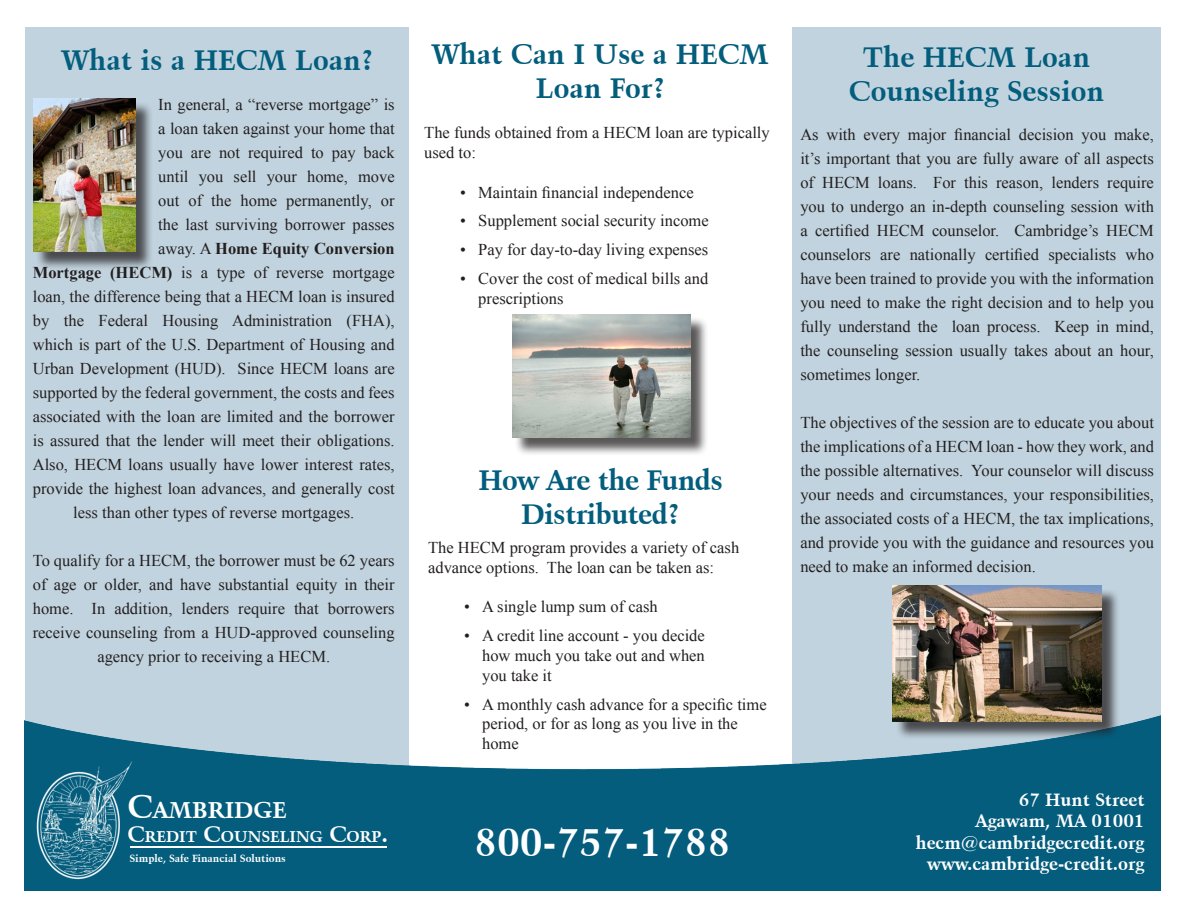
<style>
.page{position:relative;width:1188px;height:918px;background:#fff}
.page>*{position:absolute;margin:0;border:0;box-sizing:border-box;transform-origin:0 0}
.t1{font:700 39px "Kuenstler 480 BT";color:#fff}
.t2{font:700 28.5px/34.2px "Kuenstler 480 BT";color:#035d7d;text-align:center}
.t3{font:700 28.5px/34.2px "Kuenstler 480 BT";letter-spacing:-.02em;color:#035d7d;text-align:center}
.t4{font:700 23.1px "Kuenstler 480 BT";color:#fff}
.t5{font:700 18px/21.6px "Kuenstler 480 BT";color:#fff;text-align:right}
.t6{font:16.5px/24px "Times New Roman";color:#231f20;text-align:justify}
.t7{font:700 15.75px "Kuenstler 480 BT";color:#fff}
.t8{font:700 10.5px "Kuenstler 480 BT";color:#fff}
.s1{font-weight:700}
.s2{font-size:33px}
.s3{font-size:22.5px}
</style>
<div class="page">
<div style="left:793px;top:27px;width:368px;height:757px;background:#c1d3de"></div>
<div style="left:25px;top:27px;width:383px;height:765px;background:#c1d3de"></div>
<div style="left:36px;top:101px;width:118px;height:169px;background:#231f20;opacity:.75"></div>
<img style="left:33px;top:99px;width:102px;height:153px">
<div style="left:515px;top:317px;width:194px;height:140px;background:#231f20;opacity:.75"></div>
<img style="left:512px;top:314px;width:178px;height:124px">
<img style="left:25px;top:697px;width:1136px;height:194px">
<img style="left:36px;top:760px;width:98px;height:120px">
<div style="left:895px;top:588px;width:226px;height:152px;background:#231f20;opacity:.75"></div>
<img style="left:893px;top:586px;width:209px;height:135px">
<hr style="left:130px;top:846px;width:257px;height:2px;background:#fff">
<h2 class="t2" style="left:62px;top:42px;width:313px">What is a HECM Loan?</h2>
<p class="t6" style="left:158px;top:92px;width:238px">In general, a “reverse mortgage” is</p>
<p class="t6" style="left:158px;top:116px;width:238px">a loan taken against your home that</p>
<p class="t6" style="left:158px;top:140px;width:238px">you are not required to pay back</p>
<p class="t6" style="left:158px;top:164px;width:238px">until you sell your home, move</p>
<p class="t6" style="left:158px;top:188px;width:238px">out of the home permanently, or</p>
<p class="t6" style="left:158px;top:212px;width:238px">the last surviving borrower passes</p>
<p class="t6" style="left:33px;top:236px;width:363px;text-indent:125px">away. A <span class="s1">Home Equity Conversion Mortgage (HECM)</span> is a type of reverse mortgage loan, the difference being that a HECM loan is insured by the Federal Housing Administration (FHA), which is part of the U.S. Department of Housing and Urban Development (HUD). Since HECM loans are supported by the federal government, the costs and fees associated with the loan are limited and the borrower is assured that the lender will meet their obligations.<br>Also, HECM loans usually have lower interest rates, provide the highest loan advances, and generally cost</p>
<p class="t6" style="left:73px;top:500px;width:282px">less than other types of reverse mortgages.</p>
<p class="t6" style="left:33px;top:548px;width:363px;text-align:center">To qualify for a HECM, the borrower must be 62 years of age or older, and have substantial equity in their home. In addition, lenders require that borrowers receive counseling from a HUD-approved counseling agency prior to receiving a HECM.</p>
<p class="t4" style="left:128px;top:796px;width:161px"><span class="s2">C</span>AMBRIDGE</p>
<p class="t7" style="left:128px;top:827px;width:262px"><span class="s3">C</span>REDIT <span class="s3">C</span>OUNSELING <span class="s3">C</span>ORP<span class="s3">.</span></p>
<p class="t8" style="left:130px;top:852px;width:158px">Simple, Safe Financial Solutions</p>
<h2 class="t2" style="left:432px;top:36px;width:338px">What Can I Use a HECM<br>Loan For?</h2>
<p class="t6" style="left:424px;top:121px;width:347px">The funds obtained from a HECM loan are typically</p>
<p class="t6" style="left:424px;top:140px;width:53px">used to:</p>
<p class="t6" style="left:460px;top:180px;width:235px">• Maintain financial independence</p>
<p class="t6" style="left:460px;top:209px;width:250px">• Supplement social security income</p>
<p class="t6" style="left:460px;top:238px;width:250px">• Pay for day-to-day living expenses</p>
<p class="t6" style="left:460px;top:266px;width:250px">• Cover the cost of medical bills and</p>
<p class="t6" style="left:478px;top:286px;width:87px">prescriptions</p>
<h2 class="t3" style="left:478px;top:462px;width:246px">How Are the Funds<br>Distributed?</h2>
<p class="t6" style="left:428px;top:537px;width:313px;line-height:19.8px">The HECM program provides a variety of cash advance options. The loan can be taken as:</p>
<p class="t6" style="left:464px;top:595px;width:195px">• A single lump sum of cash</p>
<p class="t6" style="left:464px;top:625px;width:242px;line-height:19.8px;text-align:right">• A credit line account - you decide how much you take out and when</p>
<p class="t6" style="left:482px;top:663px;width:71px">you take it</p>
<p class="t6" style="left:482px;top:694px;width:286px;line-height:19.8px;text-align:left;text-indent:-18px">• A monthly cash advance for a specific time period, or for as long as you live in the home</p>
<p class="t1" style="left:474px;top:818px;width:258px">800-757-1788</p>
<h2 class="t2" style="left:849px;top:39px;width:257px">The HECM Loan<br>Counseling Session</h2>
<p class="t6" style="left:800px;top:122px;width:355px">As with every major financial decision you make, it’s important that you are fully aware of all aspects of HECM loans. For this reason, lenders require you to undergo an in-depth counseling session with a certified HECM counselor. Cambridge’s HECM counselors are nationally certified specialists who have been trained to provide you with the information you need to make the right decision and to help you fully understand the loan process. Keep in mind, the counseling session usually takes about an hour,</p>
<p class="t6" style="left:800px;top:362px;width:122px">sometimes longer.</p>
<p class="t6" style="left:800px;top:410px;width:355px">The objectives of the session are to educate you about the implications of a HECM loan - how they work, and the possible alternatives. Your counselor will discuss</p>
<p class="t6" style="left:800px;top:482px;width:355px">your needs and circumstances, your responsibilities,</p>
<p class="t6" style="left:800px;top:506px;width:355px">the associated costs of a HECM, the tax implications, and provide you with the guidance and resources you need to make an informed decision.</p>
<p class="t5" style="left:916px;top:788px;width:230px">67 Hunt Street<br>Agawam, MA 01001 hecm@cambridgecredit.org www.cambridge-credit.org</p>
</div>
